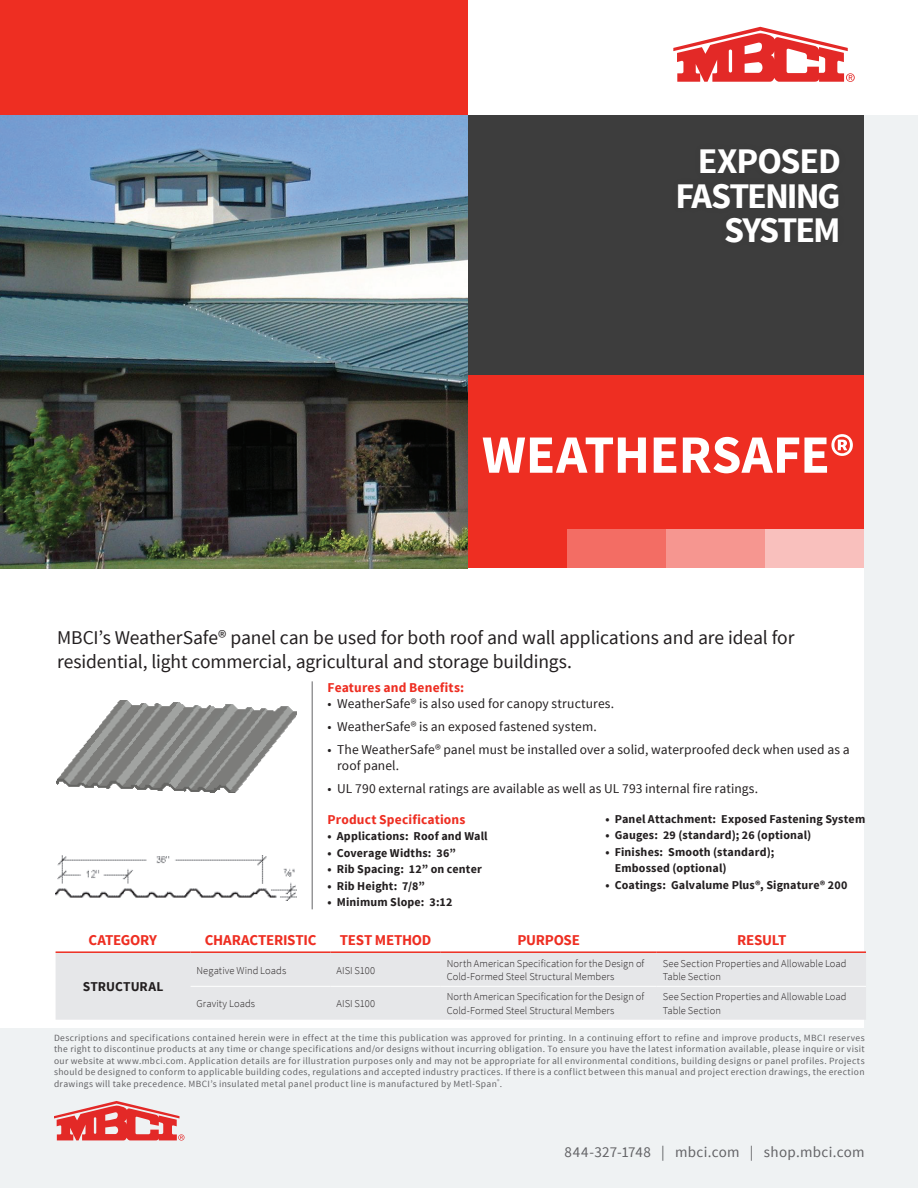
<style>
.page{position:relative;width:918px;height:1188px;background:#fff}
.page>*{position:absolute;margin:0;border:0;box-sizing:border-box;transform-origin:0 0}
.t1{font:700 54px "Source Sans Pro";letter-spacing:-.01em;color:#fff}
.t2{font:700 36px/34.5px "Source Sans Pro";letter-spacing:-.045em;color:#fff;text-align:right}
.t3{font:19.5px/23.4px "Source Sans Pro";letter-spacing:-.01em;color:#231f20}
.t4{font:700 15px "Source Sans Pro";letter-spacing:-.02em;color:#ee2e22}
.t5{font:15px "Source Sans Pro";letter-spacing:.02em;color:#636366}
.t6{font:13.5px/16.2px "Source Sans Pro";letter-spacing:.01em;color:#231f20}
.t7{font:700 13.5px "Source Sans Pro";letter-spacing:.01em;color:#ee2e22}
.t8{font:700 13.5px "Source Sans Pro";color:#231f20}
.t9{font:700 12px/16.5px "Source Sans Pro";letter-spacing:.015em;color:#231f20}
.t10{font:300 10.5px/13.5px "Source Sans Pro";letter-spacing:.005em;color:#231f20}
.t11{font:9.45px/11.4px "Source Sans Pro";letter-spacing:.04em;color:#636366;text-align:justify}
</style>
<div class="page">
<div style="left:0;top:115px;width:918px;height:1073px;background:#eff2f3"></div>
<div style="left:0;top:0;width:468px;height:115px;background:#ee2e22"></div>
<div style="left:0;top:484px;width:864px;height:544px;background:#fff"></div>
<img style="left:0;top:115px;width:468px;height:453px">
<div style="left:468px;top:115px;width:396px;height:334px;background:#3d3d3d"></div>
<svg style="left:673px;top:27px;width:182px;height:55px"></svg>
<svg style="left:54px;top:1101px;width:131px;height:40px"></svg>
<hr style="left:312px;top:681px;width:1px;height:228px;background:#636366">
<img style="left:56px;top:700px;width:241px;height:93px">
<img style="left:55px;top:855px;width:242px;height:45px">
<div style="left:56px;top:953px;width:810px;height:67px;background:#e6e7e9"></div>
<hr style="left:56px;top:951px;width:135px;height:2px;background:#ee2e22">
<hr style="left:191px;top:951px;width:140px;height:2px;background:#ee2e22">
<hr style="left:331px;top:951px;width:110px;height:2px;background:#ee2e22">
<hr style="left:441px;top:951px;width:216px;height:2px;background:#ee2e22">
<hr style="left:657px;top:951px;width:209px;height:2px;background:#ee2e22">
<hr style="left:191px;top:986px;width:140px;height:1px;background:#fff">
<hr style="left:331px;top:986px;width:110px;height:1px;background:#fff">
<hr style="left:441px;top:986px;width:216px;height:1px;background:#fff">
<hr style="left:657px;top:986px;width:209px;height:1px;background:#fff">
<div style="left:468px;top:376px;width:396px;height:153px;background:#ee2e22"></div>
<div style="left:468px;top:529px;width:99px;height:39px;background:#ee2e22"></div>
<div style="left:567px;top:529px;width:99px;height:39px;background:#f36d64"></div>
<div style="left:666px;top:529px;width:99px;height:39px;background:#f69690"></div>
<div style="left:765px;top:529px;width:99px;height:39px;background:#f9c0bd"></div>
<h2 class="t2" style="left:676px;top:145px;width:167px">EXPOSED<br>FASTENING<br>SYSTEM</h2>
<h1 class="t1" style="left:482px;top:420px;width:374px">WEATHERSAFE®</h1>
<h3 class="t3" style="left:57px;top:626px;width:739px">MBCI’s WeatherSafe® panel can be used for both roof and wall applications and are ideal for residential, light commercial, agricultural and storage buildings.</h3>
<h3 class="t7" style="left:328px;top:678px;width:138px">Features and Benefits:</h3>
<h3 class="t6" style="left:328px;top:695px;width:288px">• WeatherSafe® is also used for canopy structures.</h3>
<h3 class="t6" style="left:328px;top:718px;width:271px">• WeatherSafe® is an exposed fastened system.</h3>
<h3 class="t6" style="left:337px;top:741px;width:514px;text-indent:-10px">• The WeatherSafe® panel must be installed over a solid, waterproofed deck when used as a roof panel.</h3>
<h3 class="t6" style="left:328px;top:780px;width:432px">• UL 790 external ratings are available as well as UL 793 internal fire ratings.</h3>
<h3 class="t7" style="left:328px;top:811px;width:139px">Product Specifications</h3>
<p class="t9" style="left:328px;top:828px;width:162px">• Applications: Roof and Wall</p>
<p class="t9" style="left:328px;top:845px;width:130px">• Coverage Widths: 36”</p>
<p class="t9" style="left:328px;top:861px;width:156px">• Rib Spacing: 12” on center</p>
<p class="t9" style="left:328px;top:878px;width:99px">• Rib Height: 7/8”</p>
<p class="t9" style="left:328px;top:894px;width:126px">• Minimum Slope: 3:12</p>
<p class="t9" style="left:606px;top:811px;width:261px">• Panel Attachment: Exposed Fastening System</p>
<p class="t9" style="left:606px;top:827px;width:207px">• Gauges: 29 (standard); 26 (optional)</p>
<p class="t9" style="left:615px;top:844px;width:161px;text-indent:-9px">• Finishes: Smooth (standard);<br>Embossed (optional)</p>
<p class="t9" style="left:606px;top:877px;width:243px">• Coatings: Galvalume Plus®, Signature® 200</p>
<h3 class="t4" style="left:88px;top:931px;width:70px">CATEGORY</h3>
<h3 class="t4" style="left:205px;top:931px;width:113px">CHARACTERISTIC</h3>
<h3 class="t4" style="left:340px;top:931px;width:93px">TEST METHOD</h3>
<h3 class="t4" style="left:518px;top:931px;width:64px">PURPOSE</h3>
<h3 class="t4" style="left:737px;top:931px;width:51px">RESULT</h3>
<h3 class="t8" style="left:83px;top:978px;width:82px">STRUCTURAL</h3>
<p class="t10" style="left:197px;top:963px;width:91px">Negative Wind Loads</p>
<p class="t10" style="left:337px;top:963px;width:40px">AISI S100</p>
<p class="t10" style="left:447px;top:957px;width:199px">North American Specification for the Design of<br>Cold-Formed Steel Structural Members</p>
<p class="t10" style="left:663px;top:957px;width:185px">See Section Properties and Allowable Load<br>Table Section</p>
<p class="t10" style="left:197px;top:997px;width:60px">Gravity Loads</p>
<p class="t10" style="left:337px;top:997px;width:40px">AISI S100</p>
<p class="t10" style="left:447px;top:990px;width:199px">North American Specification for the Design of<br>Cold-Formed Steel Structural Members</p>
<p class="t10" style="left:663px;top:990px;width:185px">See Section Properties and Allowable Load<br>Table Section</p>
<p class="t11" style="left:54px;top:1032px;width:812px">Descriptions and specifications contained herein were in effect at the time this publication was approved for printing. In a continuing effort to refine and improve products, MBCI reserves the right to discontinue products at any time or change specifications and/or designs without incurring obligation. To ensure you have the latest information available, please inquire or visit our website at www.mbci.com. Application details are for illustration purposes only and may not be appropriate for all environmental conditions, building designs or panel profiles. Projects should be designed to conform to applicable building codes, regulations and accepted industry practices. If there is a conflict between this manual and project erection drawings, the erection drawings will take precedence. MBCI’s insulated metal panel product line is manufactured by Metl-Span<sup>®</sup>.</p>
<h3 class="t5" style="left:565px;top:1142px;width:301px">844-327-1748 | mbci.com | shop.mbci.com</h3>
</div>
